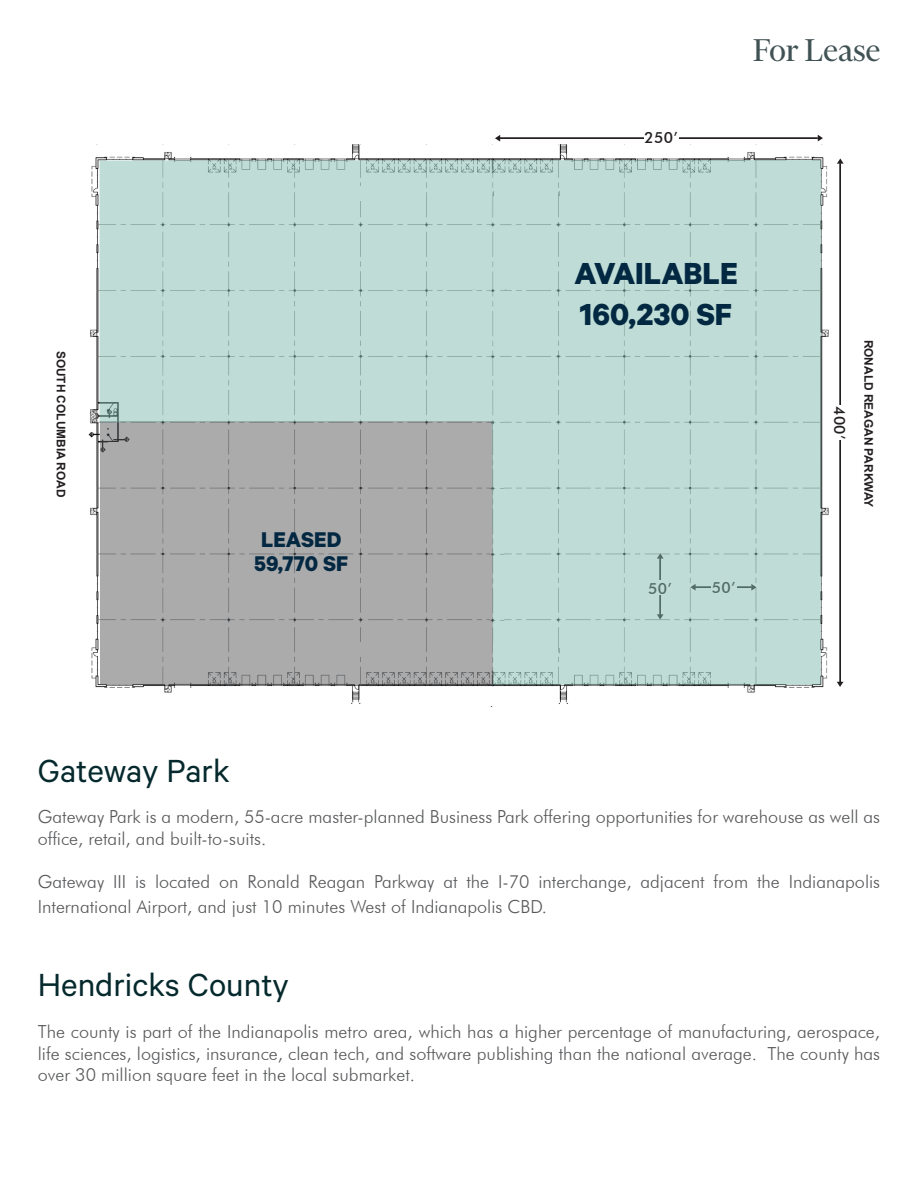
<style>
.page{position:relative;width:918px;height:1188px;background:#fff}
.page>*{position:absolute;margin:0;border:0;box-sizing:border-box;transform-origin:0 0}
.Subheading_Large{font:36px "Calibre";color:#05292c}
.t1{font:36px "Financier Display";color:#415255}
.PropertyInfo_FutMed{font:700 34.2px "Calibre";color:#032842}
.PropertyInfo_FutMed-2{font:700 24px "Calibre";color:#032842}
.PropertyInfo_FutMed-3{font:300 18px/21.6px "Futura BT";color:#57585a}
.t2{font:500 15.45px "Futura BT";letter-spacing:.025em;color:#231f20}
.PropertyInfo_FutMed-4{font:700 11.85px "Arial";color:#231f20}
</style>
<div class="page">
<img style="left:88px;top:144px;width:741px;height:560px">
<hr style="left:499px;top:137px;width:319px;height:2px;background:#231f20">
<svg style="left:495px;top:135px;width:5px;height:7px"></svg>
<svg style="left:818px;top:135px;width:5px;height:6px"></svg>
<div style="left:644px;top:132px;width:34px;height:11px;background:#fff"></div>
<hr style="left:839px;top:163px;width:2px;height:520px;background:#231f20">
<svg style="left:837px;top:158px;width:7px;height:6px"></svg>
<svg style="left:837px;top:682px;width:7px;height:5px"></svg>
<div style="left:834px;top:406px;width:12px;height:34px;background:#fff"></div>
<svg style="left:100px;top:160px;width:721px;height:525px;background:#b7cdc8"></svg>
<p class="PropertyInfo_FutMed-4" style="left:69px;top:351px;width:148px;rotate:90deg">SOUTH COLUMBIA ROAD</p>
<p class="PropertyInfo_FutMed-2" style="left:261px;top:525px;width:82px">LEASED</p>
<p class="PropertyInfo_FutMed-2" style="left:254px;top:549px;width:96px">59,770 SF</p>
<p class="t2" style="left:644px;top:129px;width:35px">250’</p>
<p class="t1" style="left:753px;top:32px;width:129px">For Lease</p>
<p class="PropertyInfo_FutMed" style="left:574px;top:252px;width:165px">AVAILABLE</p>
<p class="PropertyInfo_FutMed" style="left:580px;top:293px;width:154px">160,230 SF</p>
<p class="t2" style="left:648px;top:579px;width:26px">50’</p>
<p class="t2" style="left:712px;top:579px;width:26px">50’</p>
<p class="t2" style="left:849px;top:406px;width:35px;rotate:90deg">400’</p>
<p class="PropertyInfo_FutMed-4" style="left:876px;top:340px;width:169px;rotate:90deg">RONALD REAGAN PARKWAY</p>
<p class="Subheading_Large" style="left:38px;top:749px;width:194px">Gateway Park</p>
<p class="PropertyInfo_FutMed-3" style="left:38px;top:806px;width:844px">Gateway Park is a modern, 55-acre master-planned Business Park offering opportunities for warehouse as well as office, retail, and built-to-suits.</p>
<p class="PropertyInfo_FutMed-3" style="left:38px;top:869px;width:844px;line-height:25.2px">Gateway III is located on Ronald Reagan Parkway at the I-70 interchange, adjacent from the Indianapolis<br>International Airport, and just 10 minutes West of Indianapolis CBD.</p>
<p class="Subheading_Large" style="left:38px;top:964px;width:253px">Hendricks County</p>
<p class="PropertyInfo_FutMed-3" style="left:38px;top:1021px;width:844px;text-align:justify">The county is part of the Indianapolis metro area, which has a higher percentage of manufacturing, aerospace, life sciences, logistics, insurance, clean tech, and software publishing than the national average. The county has over 30 million square feet in the local submarket.</p>
</div>
